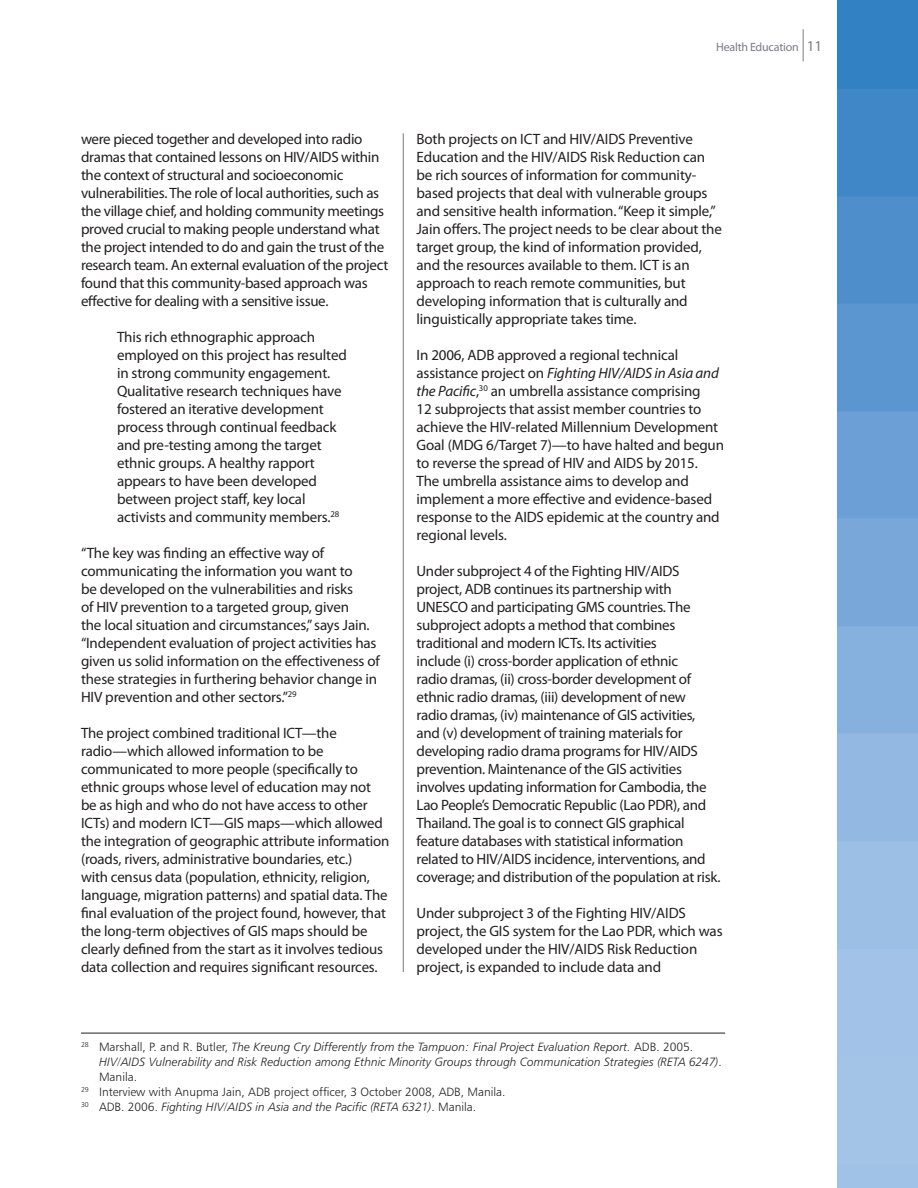
<style>
.page{position:relative;width:918px;height:1188px;background:#fff}
.page>*{position:absolute;margin:0;border:0;box-sizing:border-box;transform-origin:0 0}
.t1{font:15px/18px "Myriad Pro";letter-spacing:-.01em;color:#231f20}
.t2{font:12px/15px "Humanist 777 BT Light Italic B";color:#231f20}
.t3{font:12px/15px "Humanist 777 BT Light B";color:#231f20}
.t4{font:12px "Myriad Pro";letter-spacing:-.02em;color:#787c83}
.s1{font-size:15px}
.s2{font-style:italic}
.s3{font-family:"Humanist 777 BT Light B"}
</style>
<div class="page">
<img style="left:837px;top:0;width:81px;height:1188px">
<hr style="left:803px;top:29px;width:1px;height:32px;background:#787c83">
<hr style="left:403px;top:133px;width:1px;height:839px;background:#77787b">
<hr style="left:81px;top:1033px;width:644px;height:1px;background:#231f20">
<p class="t4" style="left:716px;top:42px;width:108px">Health Education <span class="s1">11</span></p>
<p class="t1" style="left:81px;top:131px;width:309px">were pieced together and developed into radio dramas that contained lessons on HIV/AIDS within the context of structural and socioeconomic vulnerabilities. The role of local authorities, such as the village chief, and holding community meetings proved crucial to making people understand what the project intended to do and gain the trust of the research team. An external evaluation of the project found that this community-based approach was effective for dealing with a sensitive issue.</p>
<p class="t1" style="left:117px;top:329px;width:231px">This rich ethnographic approach employed on this project has resulted in strong community engagement.<br>Qualitative research techniques have fostered an iterative development process through continual feedback and pre-testing among the target ethnic groups. A healthy rapport appears to have been developed between project staff, key local activists and community members.<sup>28</sup></p>
<p class="t1" style="left:81px;top:545px;width:300px">“The key was finding an effective way of communicating the information you want to<br>be developed on the vulnerabilities and risks<br>of HIV prevention to a targeted group, given<br>the local situation and circumstances,” says Jain. “Independent evaluation of project activities has given us solid information on the effectiveness of these strategies in furthering behavior change in HIV prevention and other sectors.”<sup>29</sup></p>
<p class="t1" style="left:81px;top:725px;width:310px">The project combined traditional ICT—the radio—which allowed information to be communicated to more people (specifically to ethnic groups whose level of education may not be as high and who do not have access to other ICTs) and modern ICT—GIS maps—which allowed the integration of geographic attribute information (roads, rivers, administrative boundaries, etc.)<br>with census data (population, ethnicity, religion, language, migration patterns) and spatial data. The final evaluation of the project found, however, that the long-term objectives of GIS maps should be clearly defined from the start as it involves tedious data collection and requires significant resources.</p>
<p class="t1" style="left:417px;top:131px;width:307px">Both projects on ICT and HIV/AIDS Preventive Education and the HIV/AIDS Risk Reduction can be rich sources of information for community&shy;based projects that deal with vulnerable groups and sensitive health information. “Keep it simple,” Jain offers. The project needs to be clear about the target group, the kind of information provided, and the resources available to them. ICT is an approach to reach remote communities, but developing information that is culturally and linguistically appropriate takes time.</p>
<p class="t1" style="left:417px;top:347px;width:309px">In 2006, ADB approved a regional technical assistance project on <span class="s2">Fighting HIV/AIDS in Asia and the Pacific</span>,<sup>30</sup> an umbrella assistance comprising<br>12 subprojects that assist member countries to achieve the HIV-related Millennium Development Goal (MDG 6/Target 7)—to have halted and begun to reverse the spread of HIV and AIDS by 2015.<br>The umbrella assistance aims to develop and implement a more effective and evidence-based response to the AIDS epidemic at the country and regional levels.</p>
<p class="t1" style="left:417px;top:563px;width:305px">Under subproject 4 of the Fighting HIV/AIDS project, ADB continues its partnership with UNESCO and participating GMS countries. The subproject adopts a method that combines traditional and modern ICTs. Its activities<br>include (i) cross-border application of ethnic<br>radio dramas, (ii) cross-border development of ethnic radio dramas, (iii) development of new radio dramas, (iv) maintenance of GIS activities, and (v) development of training materials for developing radio drama programs for HIV/AIDS prevention. Maintenance of the GIS activities involves updating information for Cambodia, the Lao People’s Democratic Republic (Lao PDR), and Thailand. The goal is to connect GIS graphical feature databases with statistical information related to HIV/AIDS incidence, interventions, and coverage; and distribution of the population at risk.</p>
<p class="t1" style="left:417px;top:905px;width:308px">Under subproject 3 of the Fighting HIV/AIDS project, the GIS system for the Lao PDR, which was developed under the HIV/AIDS Risk Reduction project, is expanded to include data and</p>
<p class="t2" style="left:99px;top:1041px;width:624px;text-indent:-18px"><sup>28</sup> <span class="s3">Marshall, P. and R. Butler,</span> The Kreung Cry Differently from the Tampuon: Final Project Evaluation Report. <span class="s3">ADB. 2005.<br></span>HIV/AIDS Vulnerability and Risk Reduction among Ethnic Minority Groups through Communication Strategies (RETA 6247)<span class="s3">.</span></p>
<p class="t3" style="left:81px;top:1071px;width:426px;text-indent:18px">Manila.<br><sup>29</sup> Interview with Anupma Jain, ADB project officer, 3 October 2008, ADB, Manila.</p>
<p class="t2" style="left:81px;top:1101px;width:397px"><sup>30</sup> <span class="s3">ADB. 2006.</span> Fighting HIV/AIDS in Asia and the Pacific (RETA 6321)<span class="s3">. Manila.</span></p>
</div>
